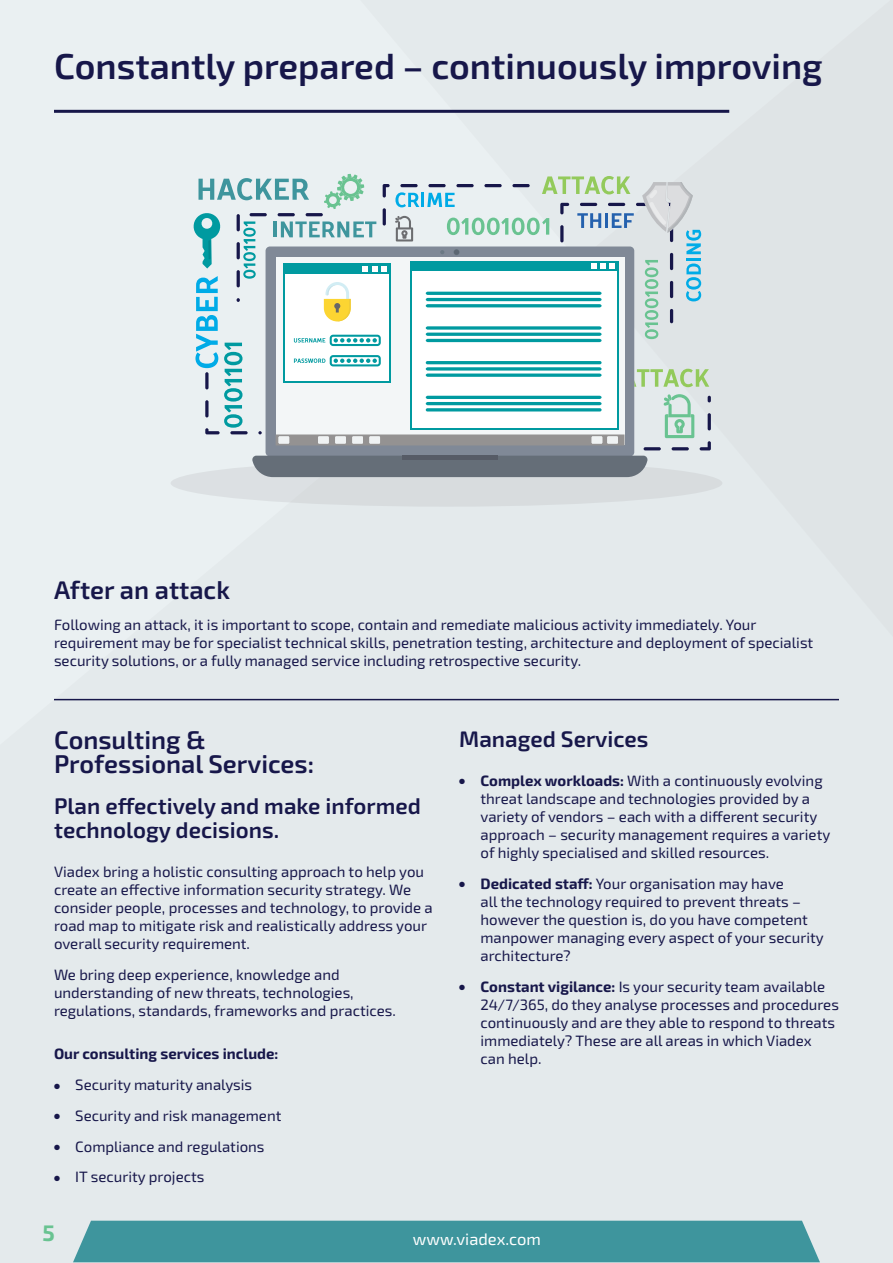
<style>
.page{position:relative;width:893px;height:1263px;background:#e4eaec}
.page>*{position:absolute;margin:0;border:0;box-sizing:border-box;transform-origin:0 0}
.t1{font:600 36px "Exo 2.0";color:#17174a}
.t2{font:600 25.5px/24px "Exo 2.0";color:#17174a}
.t3{font:600 22.5px/24px "Exo 2.0";color:#17174a}
.t4{font:700 22.5px "Exo 2.0";color:#69c391}
.t5{font:16.5px "Exo 2.0";color:#fff}
.t6{font:15px/18px "Exo 2.0";color:#17174a}
.t7{font:700 15px "Exo 2.0";color:#17174a}
.s1{font-weight:700}
</style>
<div class="page">
<div style="left:349px;top:0;width:544px;height:652px;background:#e4eaec"></div>
<hr style="left:54px;top:110px;width:675px;height:3px;background:#17174a">
<hr style="left:54px;top:699px;width:785px;height:1px;background:#17174a">
<div style="left:171px;top:460px;width:551px;height:47px;background:#d8dcde;border-radius:50%"></div>
<div style="left:266px;top:246px;width:368px;height:210px;background:#808997;border-radius:4px"></div>
<div style="left:252px;top:456px;width:396px;height:21px;background:#656e78"></div>
<hr style="left:402px;top:456px;width:96px;height:4px;background:#565b66">
<svg style="left:192px;top:174px;width:519px;height:276px;background:#c2dadc"></svg>
<div style="left:73px;top:1221px;width:747px;height:41px;background:#3e959d"></div>
<p class="t1" style="left:54px;top:45px;width:770px">Constantly prepared – continuously improving</p>
<p class="t2" style="left:54px;top:579px;width:177px">After an attack</p>
<p class="t6" style="left:54px;top:616px;width:761px">Following an attack, it is important to scope, contain and remediate malicious activity immediately. Your requirement may be for specialist technical skills, penetration testing, architecture and deployment of specialist security solutions, or a fully managed service including retrospective security.</p>
<p class="t2" style="left:54px;top:728px;width:262px">Consulting &amp;<br>Professional Services:</p>
<p class="t3" style="left:54px;top:794px;width:368px">Plan effectively and make informed technology decisions.</p>
<p class="t6" style="left:54px;top:863px;width:380px">Viadex bring a holistic consulting approach to help you create an effective information security strategy. We consider people, processes and technology, to provide a road map to mitigate risk and realistically address your overall security requirement.</p>
<p class="t6" style="left:54px;top:966px;width:343px">We bring deep experience, knowledge and understanding of new threats, technologies, regulations, standards, frameworks and practices.</p>
<p class="t7" style="left:54px;top:1045px;width:226px">Our consulting services include:</p>
<p class="t6" style="left:54px;top:1076px;width:200px">● Security maturity analysis</p>
<p class="t6" style="left:54px;top:1107px;width:229px">● Security and risk management</p>
<p class="t6" style="left:54px;top:1138px;width:212px">● Compliance and regulations</p>
<p class="t6" style="left:54px;top:1168px;width:152px">● IT security projects</p>
<p class="t3" style="left:459px;top:727px;width:191px">Managed Services</p>
<p class="t6" style="left:480px;top:772px;width:351px;text-indent:-21px">● <span class="s1">Complex workloads:</span> With a continuously evolving threat landscape and technologies provided by a variety of vendors – each with a different security approach – security management requires a variety of highly specialised and skilled resources.</p>
<p class="t6" style="left:480px;top:875px;width:345px;text-indent:-21px">● <span class="s1">Dedicated staff:</span> Your organisation may have<br>all the technology required to prevent threats – however the question is, do you have competent manpower managing every aspect of your security architecture?</p>
<p class="t6" style="left:480px;top:977px;width:360px;text-indent:-21px">● <span class="s1">Constant vigilance:</span> Is your security team available 24/7/365, do they analyse processes and procedures continuously and are they able to respond to threats immediately? These are all areas in which Viadex can help.</p>
<p class="t4" style="left:43px;top:1219px;width:14px">5</p>
<p class="t5" style="left:413px;top:1230px;width:130px">www.viadex.com</p>
</div>
